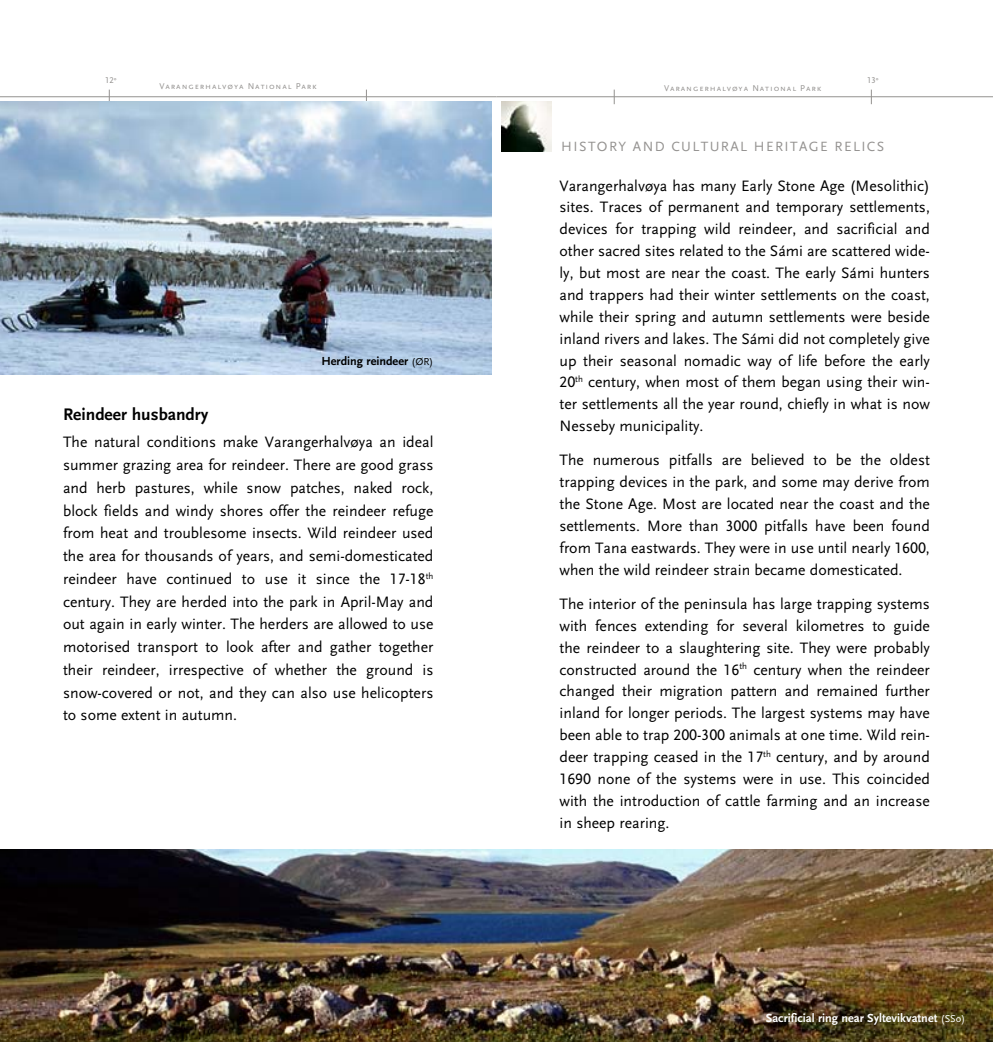
<style>
.page{position:relative;width:993px;height:1042px;background:#fff}
.page>*{position:absolute;margin:0;border:0;box-sizing:border-box;transform-origin:0 0}
.t1{font:700 17.5px "Scala Sans";color:#000}
.t2{font:15.75px/21.9px "Scala Sans";color:#000;text-align:justify}
.t3{font:14px "Scala Sans";letter-spacing:.1em;color:#949290}
.t4{font:700 12.25px "Scala Sans";color:#fff}
.t5{font:700 12.25px "Scala Sans";color:#000}
.t6{font:8.75px "Scala Sans Caps";letter-spacing:.1em;color:#949290}
.s1{font-family:"Scala Sans"}
.s2{font-weight:400;font-size:10.5px}
.s3{font-family:"Scala Sans Caps"}
</style>
<div class="page">
<svg style="left:613px;top:90px;width:1px;height:14px"></svg>
<svg style="left:870px;top:90px;width:1px;height:14px"></svg>
<hr style="left:496px;top:96px;width:496px;height:1px;background:#949290">
<hr style="left:0;top:96px;width:496px;height:1px;background:#949290">
<img style="left:0;top:102px;width:491px;height:272px">
<img style="left:501px;top:102px;width:50px;height:49px">
<img style="left:0;top:849px;width:992px;height:193px">
<p class="t6" style="left:105px;top:75px;width:13px">12<span class="s1">°</span></p>
<p class="t6" style="left:159px;top:81px;width:159px">Varangerhalvøya National Park</p>
<p class="t6" style="left:664px;top:83px;width:159px">Varangerhalvøya National Park</p>
<p class="t6" style="left:866px;top:75px;width:13px">13<span class="s1">°</span></p>
<p class="t5" style="left:321px;top:355px;width:113px">Herding reindeer <span class="s2">(ØR)</span></p>
<p class="t1" style="left:63px;top:404px;width:147px">Reindeer husbandry</p>
<p class="t2" style="left:63px;top:431px;width:372px;line-height:22.8px">The natural conditions make Varangerhalvøya an ideal summer grazing area for reindeer. There are good grass and herb pastures, while snow patches, naked rock, block fields and windy shores offer the reindeer refuge from heat and troublesome insects. Wild reindeer used the area for thousands of years, and semi-domesticated reindeer have continued to use it since the <span class="s3">17</span>-<span class="s3">18</span><sup>th </sup>century. They are herded into the park in April-May and out again in early winter. The herders are allowed to use motorised transport to look after and gather together their reindeer, irrespective of whether the ground is snow-covered or not, and they can also use helicopters to some extent in autumn.</p>
<p class="t3" style="left:561px;top:139px;width:324px">HISTORY AND CULTURAL HERITAGE RELICS</p>
<p class="t2" style="left:559px;top:175px;width:372px">Varangerhalvøya has many Early Stone Age (Mesolithic) sites. Traces of permanent and temporary settlements, devices for trapping wild reindeer, and sacrificial and other sacred sites related to the Sámi are scattered wide&shy;ly, but most are near the coast. The early Sámi hunters and trappers had their winter settlements on the coast, while their spring and autumn settlements were beside inland rivers and lakes. The Sámi did not completely give up their seasonal nomadic way of life before the early <span class="s3">20</span><sup>th</sup> century, when most of them began using their win&shy;ter settlements all the year round, chiefly in what is now Nesseby municipality.</p>
<p class="t2" style="left:559px;top:449px;width:372px">The numerous pitfalls are believed to be the oldest trapping devices in the park, and some may derive from the Stone Age. Most are located near the coast and the settlements. More than <span class="s3">3000</span> pitfalls have been found from Tana eastwards. They were in use until nearly <span class="s3">1600</span>, when the wild reindeer strain became domesticated.</p>
<p class="t2" style="left:559px;top:593px;width:372px">The interior of the peninsula has large trapping systems with fences extending for several kilometres to guide the reindeer to a slaughtering site. They were probably constructed around the <span class="s3">16</span><sup>th</sup> century when the reindeer changed their migration pattern and remained further inland for longer periods. The largest systems may have been able to trap <span class="s3">200-300</span> animals at one time. Wild rein&shy;deer trapping ceased in the <span class="s3">17</span><sup>th</sup> century, and by around <span class="s3">1690</span> none of the systems were in use. This coincided with the introduction of cattle farming and an increase in sheep rearing.</p>
<p class="t4" style="left:765px;top:1012px;width:201px">Sacrificial ring near Syltevikvatnet <span class="s2">(SSo)</span></p>
</div>
